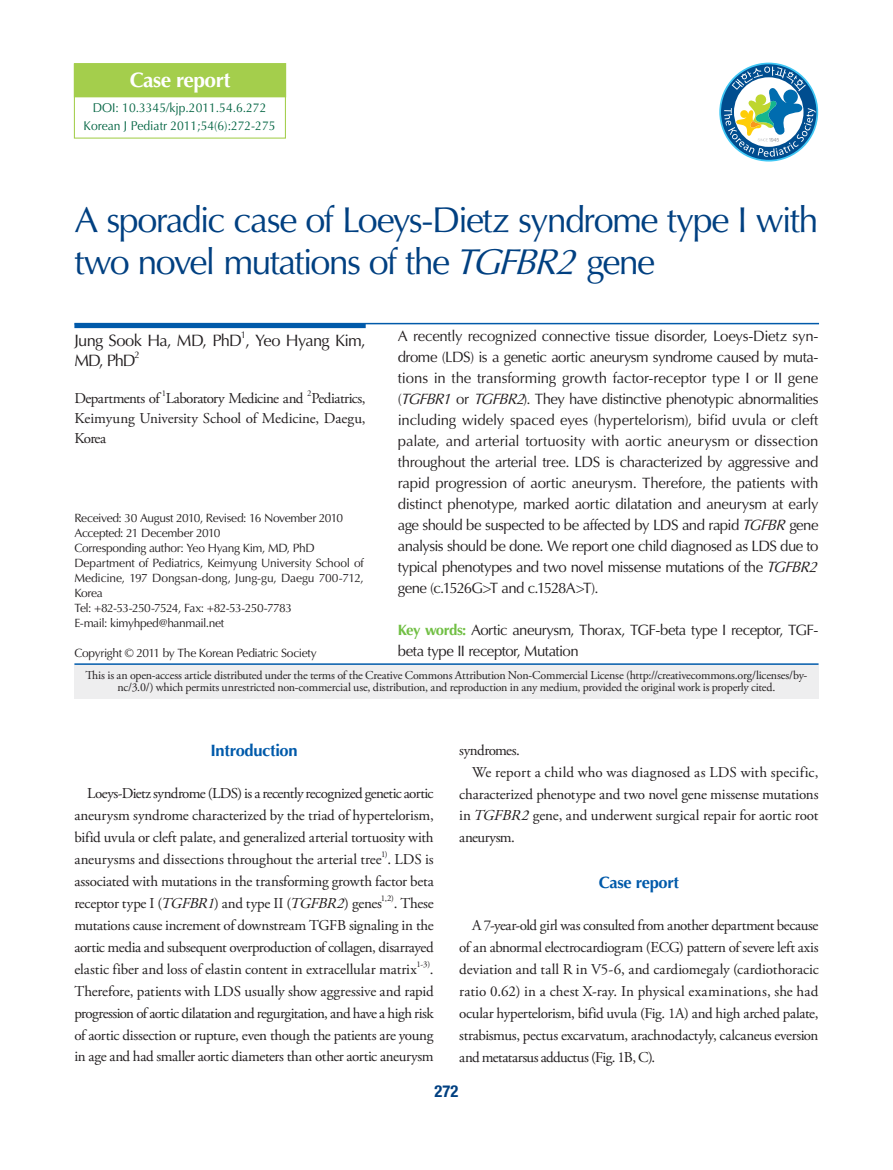
<style>
.page{position:relative;width:893px;height:1170px;background:#fff}
.page>*{position:absolute;margin:0;border:0;box-sizing:border-box;transform-origin:0 0}
.t1{font:36px/42px "Optima LT Std";letter-spacing:-.05em;color:#014081}
.t2{font:700 21px "Optima LT Std";letter-spacing:-.025em;color:#fff}
.t3{font:16.5px "Optima LT Std";letter-spacing:-.045em;color:#231f20}
.t4{font:700 16.5px "Optima LT Std";letter-spacing:-.02em;color:#015aaa}
.t5{font:700 condensed 16.5px "Helvetica Neue";color:#014081}
.t6{font:15px/21.9px "Adobe Garamond Pro";letter-spacing:-.015em;color:#231f20;text-align:justify}
.t7{font:15px/21px "Optima LT Std";letter-spacing:-.025em;color:#231f20}
.t8{font:15px "Adobe Garamond Pro";letter-spacing:.01em;color:#231f20}
.t9{font:15px "Adobe Garamond Pro";letter-spacing:-.035em;color:#231f20}
.t10{font:12.75px/18px "Optima LT Std";color:#026442;text-align:center;scale:.95 1}
.t11{font:12px/15px "Optima LT Std";letter-spacing:-.03em;color:#231f20}
.t12{font:12px/12px "Adobe Garamond Pro";letter-spacing:-.015em;color:#231f20;text-align:center}
.t13{font:9.6px "Optima LT Std";color:#231f20}
.t14{font:8.7px "Adobe Garamond Pro";color:#231f20}
.s1{font-style:italic}
.s2{font-weight:700;color:#71bf44}
</style>
<div class="page">
<div style="left:74px;top:97px;width:211px;height:40px;border:2px solid #fff"></div>
<div style="left:75px;top:64px;width:210px;height:33px;background:#a4ce4c"></div>
<div style="left:74px;top:63px;width:212px;height:34px;border:2px solid #a4ce4c"></div>
<div style="left:74px;top:64px;width:212px;height:75px;border:1px solid #a4ce4c"></div>
<svg style="left:719px;top:63px;width:99px;height:98px"></svg>
<div style="left:74px;top:323px;width:292px;height:5px;background:#015aaa"></div>
<hr style="left:74px;top:323px;width:745px;height:1px;background:#015aaa">
<hr style="left:74px;top:663px;width:745px;height:1px;background:#015aaa">
<div style="left:74px;top:664px;width:745px;height:34px;background:#eeeeef"></div>
<h2 class="t2" style="left:130px;top:68px;width:102px">Case report</h2>
<p class="t10" style="left:84px;top:99px;width:203px">DOI: 10.3345/kjp.2011.54.6.272<br>Korean J Pediatr 2011;54(6):272-275</p>
<h1 class="t1" style="left:74px;top:199px;width:746px">A sporadic case of Loeys-Dietz syndrome type I with two novel mutations of the <span class="s1">TGFBR2</span>gene</h1>
<p class="t7" style="left:398px;top:325px;width:426px">A recently recognized connective tissue disorder, Loeys-Dietz syn&shy;drome (LDS) is a genetic aortic aneurysm syndrome caused by muta&shy;tions in the transforming growth factor-receptor type I or II gene (<span class="s1">TGFBR1</span>or <span class="s1">TGFBR2</span>). They have distinctive phenotypic abnormalities including widely spaced eyes (hypertelorism), bifid uvula or cleft palate, and arterial tortuosity with aortic aneurysm or dissection throughout the arterial tree. LDS is characterized by aggressive and rapid progression of aortic aneurysm. Therefore, the patients with distinct phenotype, marked aortic dilatation and aneurysm at early age should be suspected to be affected by LDS and rapid <span class="s1">TGFBR</span> gene analysis should be done. We report one child diagnosed as LDS due to typical phenotypes and two novel missense mutations of the <span class="s1">TGFBR2 </span>gene (c.1526G&gt;T and c.1528A&gt;T).</p>
<p class="t7" style="left:398px;top:619px;width:422px"><span class="s2">Key words:</span> Aortic aneurysm, Thorax, TGF-beta type I receptor, TGF&shy;beta type II receptor, Mutation</p>
<p class="t13" style="left:241px;top:329px;width:7px">1</p>
<p class="t3" style="left:74px;top:331px;width:293px">Jung Sook Ha, MD, PhD , Yeo Hyang Kim,</p>
<p class="t3" style="left:74px;top:350px;width:63px">MD, PhD</p>
<p class="t13" style="left:134px;top:349px;width:7px">2</p>
<p class="t9" style="left:74px;top:389px;width:231px">Departments of Laboratory Medicine and</p>
<p class="t14" style="left:162px;top:388px;width:6px">1</p>
<p class="t14" style="left:307px;top:388px;width:6px">2</p>
<p class="t6" style="left:74px;top:389px;width:293px;line-height:19.8px;text-indent:237px">Pediatrics, Keimyung University School of Medicine, Daegu, Korea</p>
<p class="t11" style="left:74px;top:510px;width:291px">Received: 30 August 2010, Revised: 16 November 2010<br>Accepted: 21 December 2010<br>Corresponding author: Yeo Hyang Kim, MD, PhD Department of Pediatrics, Keimyung University School of Medicine, 197 Dongsan-dong, Jung-gu, Daegu 700-712, Korea<br>Tel: +82-53-250-7524, Fax: +82-53-250-7783<br>E-mail: kimyhped@hanmail.net</p>
<p class="t11" style="left:74px;top:645px;width:244px">Copyright © 2011 by The Korean Pediatric Society</p>
<p class="t12" style="left:86px;top:669px;width:723px">This is an open-access article distributed under the terms of the Creative Commons Attribution Non-Commercial License (http://creativecommons.org/licenses/by&shy;nc/3.0/) which permits unrestricted non-commercial use, distribution, and reproduction in any medium, provided the original work is properly cited.</p>
<p class="t4" style="left:210px;top:740px;width:89px">Introduction</p>
<p class="t6" style="left:74px;top:783px;width:361px;text-indent:13px">Loeys-Dietz syndrome (LDS) is a recently recognized genetic aortic aneurysm syndrome characterized by the triad of hypertelorism, bifid uvula or cleft palate, and generalized arterial tortuosity with aneurysms and dissections throughout the arterial tree . LDS is</p>
<p class="t14" style="left:381px;top:849px;width:8px">1)</p>
<p class="t6" style="left:74px;top:870px;width:361px">associated with mutations in the transforming growth factor beta receptor type I (<span class="s1">TGFBR1</span>) and type II (<span class="s1">TGFBR2</span>) genes</p>
<p class="t14" style="left:381px;top:892px;width:15px">1,2)</p>
<p class="t6" style="left:74px;top:892px;width:361px;text-indent:319px">. These mutations cause increment of downstream TGFB signaling in the aortic media and subsequent overproduction of collagen, disarrayed elastic fiber and loss of elastin content in extracellular matrix</p>
<p class="t14" style="left:416px;top:958px;width:15px">1-3)</p>
<p class="t6" style="left:74px;top:958px;width:361px;text-indent:356px">.<br>Therefore, patients with LDS usually show aggressive and rapid progression of aortic dilatation and regurgitation, and have a high risk of aortic dissection or rupture, even though the patients are young in age and had smaller aortic diameters than other aortic aneurysm</p>
<p class="t9" style="left:459px;top:740px;width:62px">syndromes.</p>
<p class="t8" style="left:472px;top:762px;width:348px">We report a child who was diagnosed as LDS with specific,</p>
<p class="t6" style="left:459px;top:783px;width:361px">characterized phenotype and two novel gene missense mutations</p>
<p class="t6" style="left:459px;top:805px;width:361px">in <span class="s1">TGFBR2</span> gene, and underwent surgical repair for aortic root</p>
<p class="t6" style="left:459px;top:827px;width:57px">aneurysm.</p>
<p class="t4" style="left:599px;top:872px;width:82px">Case report</p>
<p class="t6" style="left:459px;top:914px;width:361px;text-indent:13px">A 7-year-old girl was consulted from another department because of an abnormal electrocardiogram (ECG) pattern of severe left axis deviation and tall R in V5-6, and cardiomegaly (cardiothoracic ratio 0.62) in a chest X-ray. In physical examinations, she had ocular hypertelorism, bifid uvula (Fig. 1A) and high arched palate, strabismus, pectus excarvatum, arachnodactyly, calcaneus eversion and metatarsus adductus (Fig. 1B, C).</p>
<p class="t5" style="left:435px;top:1081px;width:25px">272</p>
</div>
